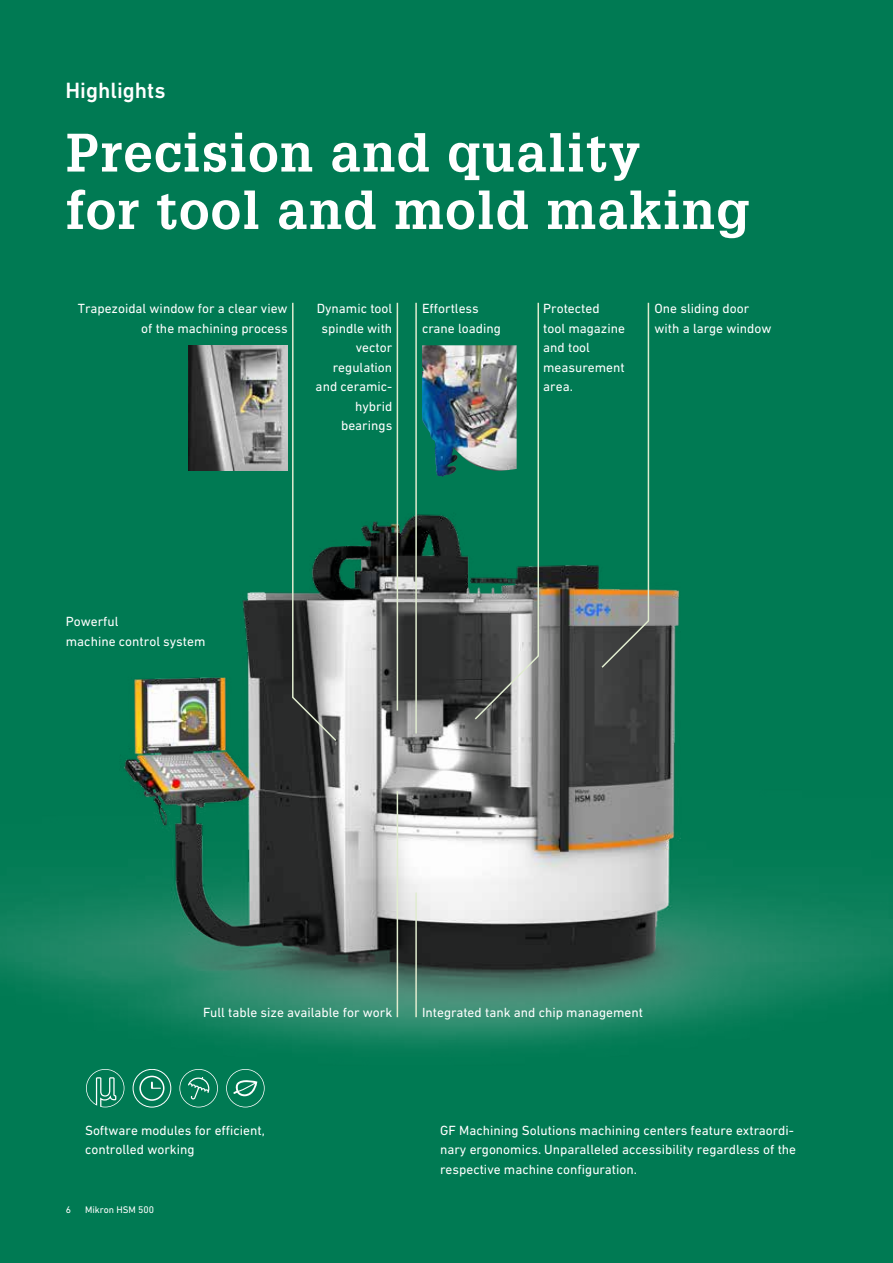
<style>
.page{position:relative;width:893px;height:1263px;background:#007a53}
.page>*{position:absolute;margin:0;border:0;box-sizing:border-box;transform-origin:0 0}
.t1{font:700 52.8px/57.4px "Glypha LT Pro";letter-spacing:.025em;color:#fff}
.t2{font:500 22.5px "DIN Next W1 G";color:#fff}
.t3{font:13.5px/19.5px "DIN Next W1 G";color:#fff}
.t4{font:9.75px "DIN Next W1 G";color:#fff}
</style>
<div class="page">
<img style="left:0;top:454px;width:893px;height:594px">
<hr style="left:292px;top:303px;width:2px;height:395px;background:#e0eccf">
<hr style="left:397px;top:303px;width:1px;height:408px;background:#e0eccf">
<hr style="left:397px;top:791px;width:1px;height:226px;background:#e0eccf">
<hr style="left:415px;top:303px;width:2px;height:430px;background:#e0eccf">
<hr style="left:415px;top:892px;width:2px;height:125px;background:#e0eccf">
<hr style="left:648px;top:303px;width:1px;height:318px;background:#e0eccf">
<hr style="left:537px;top:303px;width:2px;height:353px;background:#e0eccf">
<svg style="left:600px;top:618px;width:51px;height:51px;background:#4f514f"></svg>
<svg style="left:473px;top:654px;width:68px;height:67px;background:#7a7b7a"></svg>
<svg style="left:290px;top:695px;width:48px;height:47px;background:#5a5b5a"></svg>
<img style="left:189px;top:345px;width:99px;height:125px">
<img style="left:422px;top:345px;width:34px;height:132px">
<svg style="left:86px;top:1069px;width:38px;height:38px"></svg>
<svg style="left:179px;top:1069px;width:39px;height:38px"></svg>
<svg style="left:226px;top:1069px;width:39px;height:38px"></svg>
<div style="left:133px;top:1069px;width:38px;height:38px;border:1px solid #fff;border-radius:50%"></div>
<div style="left:139px;top:1076px;width:25px;height:25px;border:2px solid #fff;border-radius:50%"></div>
<svg style="left:151px;top:1082px;width:9px;height:7px"></svg>
<h2 class="t2" style="left:66px;top:77px;width:102px">Highlights</h2>
<h1 class="t1" style="left:66px;top:123px;width:685px">Precision and quality<br>for tool and mold making</h1>
<p class="t3" style="left:78px;top:298px;width:211px;text-align:right">Trapezoidal window for a clear view of the machining process</p>
<p class="t3" style="left:316px;top:298px;width:78px;text-align:right">Dynamic tool spindle with vector regulation and ceramic&shy;hybrid bearings</p>
<p class="t3" style="left:422px;top:298px;width:80px">Effortless crane loading</p>
<p class="t3" style="left:543px;top:298px;width:83px">Protected tool magazine and tool measurement area.</p>
<p class="t3" style="left:655px;top:298px;width:118px">One sliding door with a large window</p>
<p class="t3" style="left:66px;top:611px;width:141px">Powerful<br>machine control system</p>
<p class="t3" style="left:203px;top:1003px;width:191px">Full table size available for work</p>
<p class="t3" style="left:422px;top:1003px;width:222px">Integrated tank and chip management</p>
<p class="t3" style="left:85px;top:1120px;width:181px">Software modules for efficient, controlled working</p>
<p class="t3" style="left:440px;top:1120px;width:358px">GF Machining Solutions machining centers feature extraordi&shy;nary ergonomics. Unparalleled accessibility regardless of the respective machine configuration.</p>
<p class="t4" style="left:66px;top:1204px;width:7px">6</p>
<p class="t4" style="left:85px;top:1204px;width:71px">Mikron HSM 500</p>
</div>
